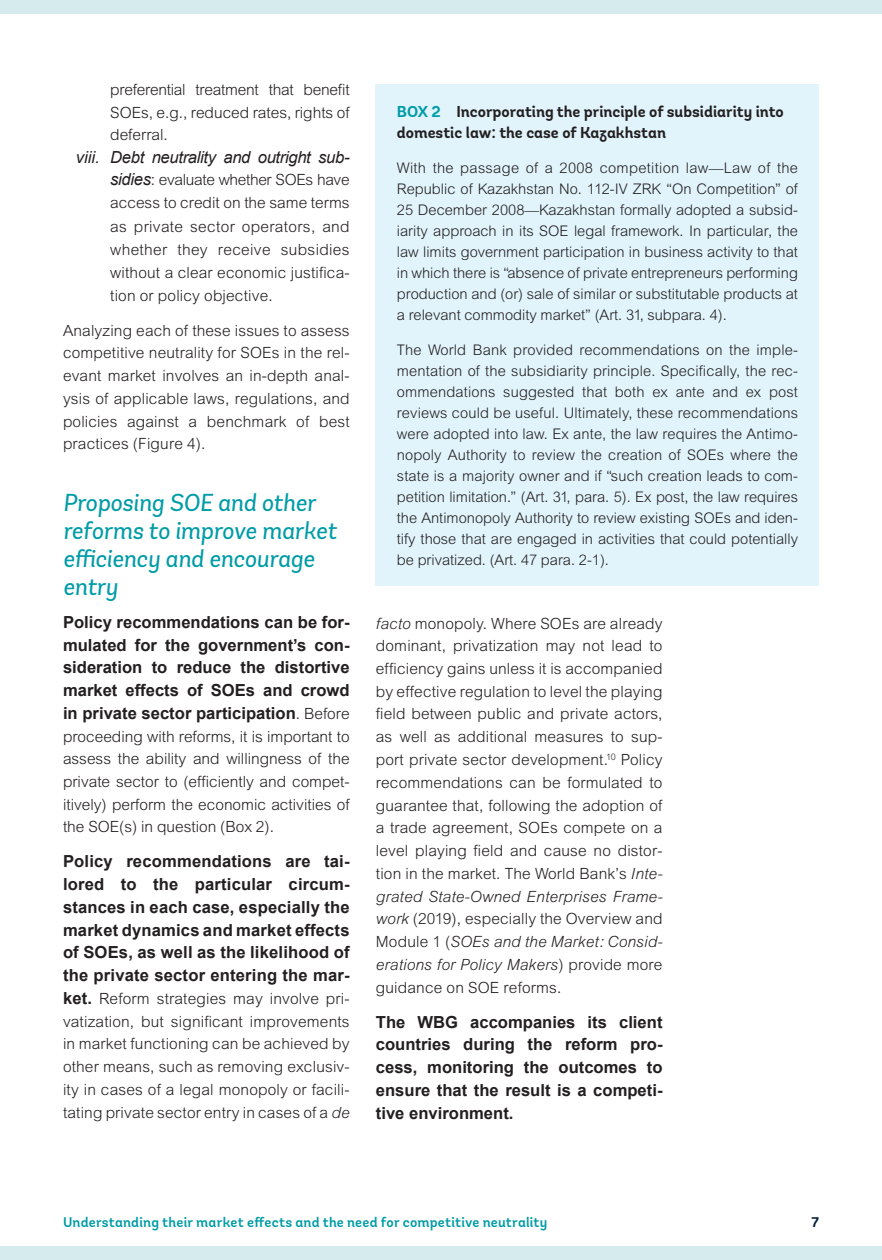
<style>
.page{position:relative;width:882px;height:1260px;background:#fff}
.page>*{position:absolute;margin:0;border:0;box-sizing:border-box;transform-origin:0 0}
.t1{font:italic 24.5px/28px "Andes";color:#009ca7}
.t2{font:16.62px/22.8px "Arial";letter-spacing:.01em;color:#231f20;text-align:justify}
.t3{font:700 16.62px/22.8px "Arial";color:#231f20;text-align:justify}
.t4{font:16.62px/22.8px "Arial Itlic";letter-spacing:.01em;color:#231f20}
.t5{font:15.75px/21px "Arial";color:#231f20;text-align:justify}
.t6{font:700 15.75px/21px "Andes";color:#231f20}
.t7{font:600 14px "Andes";letter-spacing:.015em;color:#009ca7}
.t8{font:700 14px "Andes";color:#09213e}
.s1{font-style:italic}
.s2{font-weight:700}
.s3{font-family:"Arial Itlic"}
.s4{color:#009ca7}
.s5{font-family:"Arial"}
</style>
<div class="page">
<div style="left:0;top:0;width:882px;height:14px;background:#d5ebee"></div>
<div style="left:0;top:1246px;width:882px;height:14px;background:#d5ebee"></div>
<div style="left:376px;top:84px;width:443px;height:502px;background:#e1f4fc"></div>
<p class="t2" style="left:110px;top:80px;width:241px">preferential treatment that benefit SOEs, e.g., reduced rates, rights of deferral.</p>
<p class="t2" style="left:110px;top:147px;width:241px;text-indent:-35px"><span class="s1">viii. Debt neutrality and outright sub&shy;sidies</span>: evaluate whether SOEs have access to credit on the same terms as private sector operators, and whether they receive subsidies without a clear economic justifica&shy;tion or policy objective.</p>
<p class="t2" style="left:63px;top:320px;width:288px">Analyzing each of these issues to assess competitive neutrality for SOEs in the rel&shy;evant market involves an in-depth anal&shy;ysis of applicable laws, regulations, and policies against a benchmark of best practices (Figure 4).</p>
<h1 class="t1" style="left:63px;top:488px;width:275px">Proposing SOE and other reforms to improve market efficiency and encourage entry</h1>
<p class="t2" style="left:63px;top:612px;width:288px"><span class="s2">Policy recommendations can be for&shy;mulated for the government’s con&shy;sideration to reduce the distortive market effects of SOEs and crowd in private sector participation</span>. Before proceeding with reforms, it is important to assess the ability and willingness of the private sector to (efficiently and compet&shy;itively) perform the economic activities of the SOE(s) in question (Box 2).</p>
<p class="t2" style="left:63px;top:852px;width:288px"><span class="s2">Policy recommendations are tai&shy;lored to the particular circum&shy;stances in each case, especially the market dynamics and market effects of SOEs, as well as the likelihood of the private sector entering the mar&shy;ket.</span> Reform strategies may involve pri&shy;vatization, but significant improvements in market functioning can be achieved by other means, such as removing exclusiv&shy;ity in cases of a legal monopoly or facili&shy;tating private sector entry in cases of a <span class="s3">de</span></p>
<p class="t6" style="left:397px;top:101px;width:388px"><span class="s4">BOX 2</span> Incorporating the principle of subsidiarity into domestic law: the case of Kazakhstan</p>
<p class="t5" style="left:397px;top:158px;width:403px">With the passage of a 2008 competition law—Law of the Republic of Kazakhstan No. 112-IV ZRK “On Competition” of 25 December 2008—Kazakhstan formally adopted a subsid&shy;iarity approach in its SOE legal framework. In particular, the law limits government participation in business activity to that in which there is “absence of private entrepreneurs performing production and (or) sale of similar or substitutable products at a relevant commodity market” (Art. 31, subpara. 4).</p>
<p class="t5" style="left:397px;top:340px;width:403px">The World Bank provided recommendations on the imple&shy;mentation of the subsidiarity principle. Specifically, the rec&shy;ommendations suggested that both ex ante and ex post reviews could be useful. Ultimately, these recommendations were adopted into law. Ex ante, the law requires the Antimo&shy;nopoly Authority to review the creation of SOEs where the state is a majority owner and if “such creation leads to com&shy;petition limitation.” (Art. 31, para. 5). Ex post, the law requires the Antimonopoly Authority to review existing SOEs and iden&shy;tify those that are engaged in activities that could potentially be privatized. (Art. 47 para. 2-1).</p>
<p class="t2" style="left:376px;top:613px;width:288px"><span class="s3">facto</span> monopoly. Where SOEs are already dominant, privatization may not lead to efficiency gains unless it is accompanied by effective regulation to level the playing field between public and private actors, as well as additional measures to sup&shy;port private sector development.<sup>10</sup> Policy recommendations can be formulated to guarantee that, following the adoption of a trade agreement, SOEs compete on a level playing field and cause no distor&shy;tion in the market. The World Bank’s <span class="s3">Inte-</span></p>
<p class="t4" style="left:376px;top:886px;width:288px">grated State-Owned Enterprises Frame-</p>
<p class="t2" style="left:376px;top:909px;width:288px"><span class="s3">work</span> (2019), especially the Overview and</p>
<p class="t4" style="left:376px;top:932px;width:288px"><span class="s5">Module 1 (</span>SOEs and the Market: Consid&shy;erations for Policy Makers<span class="s5">) provide more</span></p>
<p class="t2" style="left:376px;top:977px;width:187px">guidance on SOE reforms.</p>
<p class="t3" style="left:376px;top:1011px;width:288px">The WBG accompanies its client countries during the reform pro&shy;cess, monitoring the outcomes to ensure that the result is a competi&shy;tive environment.</p>
<p class="t7" style="left:63px;top:1214px;width:486px">Understanding their market effects and the need for competitive neutrality</p>
<p class="t8" style="left:811px;top:1214px;width:9px">7</p>
</div>
